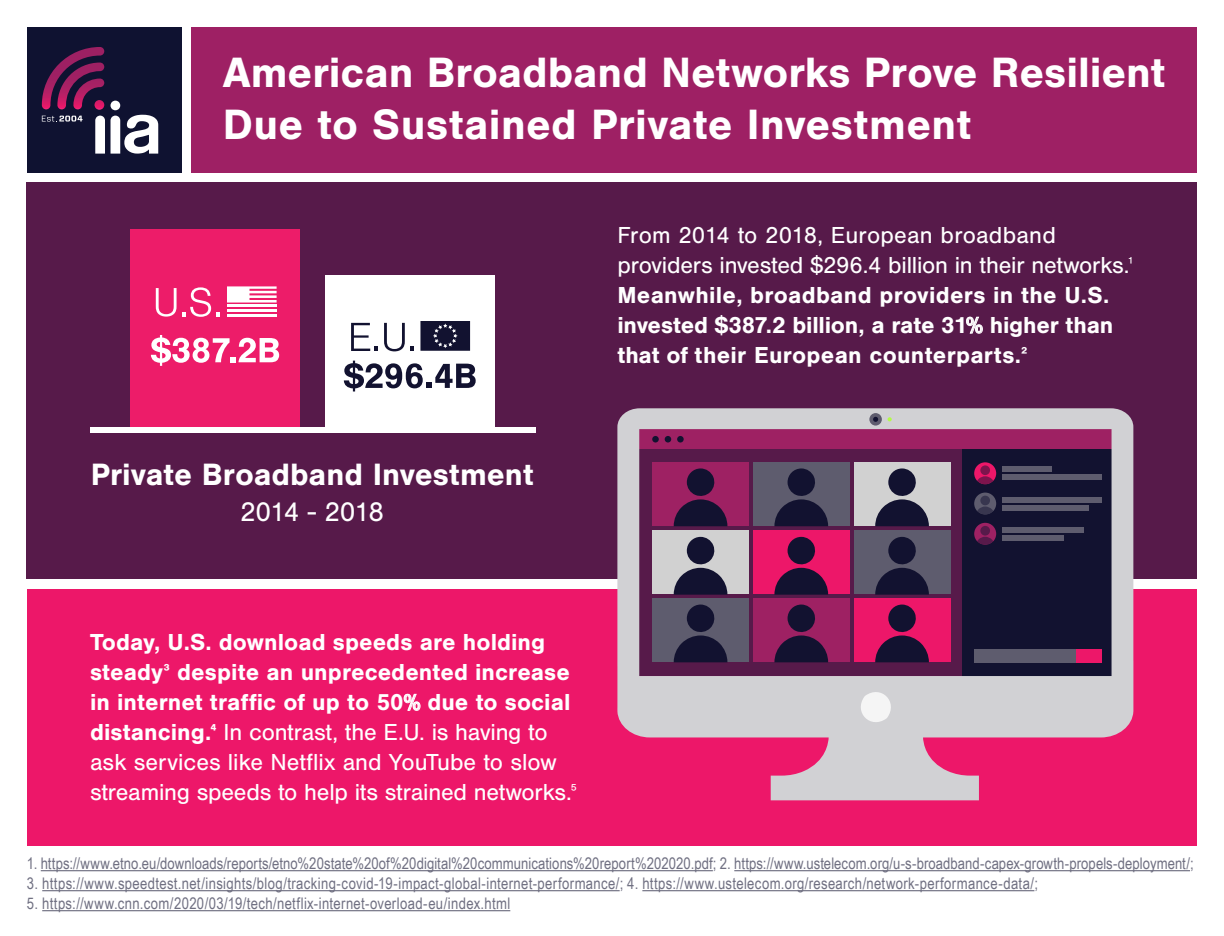
<style>
.page{position:relative;width:1224px;height:936px;background:#fff}
.page>*{position:absolute;margin:0;border:0;box-sizing:border-box;transform-origin:0 0}
.Paragraph_Style_1{font:700 44px/52px "Nimbus San";color:#fff}
.Subhead_16_Purple{font:700 32px "Nimbus San";color:#fff}
.Subhead_16_Purple-2{font:28px "Nimbus San";letter-spacing:-.02em;color:#fff}
.Subhead_16_Purple-3{font:700 24px/30px "Nimbus San";color:#fff}
.Paragraph_Style_1-2{font:700 24px/30px "Nimbus San";letter-spacing:.01em;color:#fff}
.Paragraph_Style_1-3{font:16px "Arial Narrow";letter-spacing:.015em;color:#707082}
.s1{font-weight:400}
</style>
<div class="page">
<div style="left:27px;top:589px;width:1170px;height:256px;background:#ed1769"></div>
<div style="left:27px;top:182px;width:1170px;height:397px;background:#571a4a"></div>
<div style="left:27px;top:27px;width:154px;height:146px;background:#0f1231"></div>
<svg style="left:95px;top:116px;width:10px;height:38px"></svg>
<svg style="left:111px;top:101px;width:47px;height:53px"></svg>
<svg style="left:42px;top:47px;width:62px;height:63px"></svg>
<svg style="left:42px;top:116px;width:41px;height:6px"></svg>
<div style="left:192px;top:27px;width:1005px;height:146px;background:#9e2064"></div>
<svg style="left:617px;top:408px;width:516px;height:392px"></svg>
<svg style="left:869px;top:413px;width:13px;height:13px"></svg>
<svg style="left:873px;top:417px;width:5px;height:5px"></svg>
<svg style="left:888px;top:417px;width:4px;height:4px"></svg>
<div style="left:652px;top:436px;width:7px;height:7px;background:#121230;border-radius:50%"></div>
<div style="left:665px;top:436px;width:6px;height:7px;background:#121230;border-radius:50%"></div>
<div style="left:677px;top:436px;width:7px;height:7px;background:#121230;border-radius:50%"></div>
<div style="left:652px;top:462px;width:97px;height:64px;background:#9e2163"></div>
<div style="left:753px;top:462px;width:97px;height:64px;background:#5e5c6e"></div>
<div style="left:854px;top:462px;width:96px;height:64px;background:#d1d1d1"></div>
<div style="left:652px;top:530px;width:97px;height:64px;background:#d1d1d1"></div>
<div style="left:753px;top:530px;width:97px;height:64px;background:#ed1769"></div>
<div style="left:854px;top:530px;width:96px;height:64px;background:#5e5c6e"></div>
<div style="left:652px;top:598px;width:97px;height:64px;background:#5e5c6e"></div>
<div style="left:753px;top:598px;width:97px;height:64px;background:#9e2163"></div>
<div style="left:854px;top:598px;width:96px;height:64px;background:#ed1769"></div>
<svg style="left:674px;top:468px;width:53px;height:58px"></svg>
<svg style="left:774px;top:468px;width:54px;height:58px"></svg>
<svg style="left:875px;top:468px;width:54px;height:58px"></svg>
<svg style="left:674px;top:537px;width:53px;height:58px"></svg>
<svg style="left:774px;top:537px;width:54px;height:58px"></svg>
<svg style="left:875px;top:537px;width:54px;height:58px"></svg>
<svg style="left:674px;top:605px;width:53px;height:57px"></svg>
<svg style="left:774px;top:605px;width:54px;height:57px"></svg>
<svg style="left:875px;top:605px;width:54px;height:57px"></svg>
<div style="left:974px;top:649px;width:128px;height:13px;background:#5e5c6e"></div>
<div style="left:1077px;top:649px;width:25px;height:13px;background:#ed1769"></div>
<svg style="left:974px;top:462px;width:22px;height:22px"></svg>
<svg style="left:976px;top:465px;width:19px;height:21px"></svg>
<div style="left:974px;top:493px;width:22px;height:22px;background:#5e5c6e;border-radius:50%"></div>
<svg style="left:976px;top:496px;width:19px;height:20px"></svg>
<svg style="left:974px;top:523px;width:22px;height:22px"></svg>
<svg style="left:976px;top:526px;width:19px;height:20px"></svg>
<div style="left:1002px;top:467px;width:50px;height:5px;background:#5e5c6e"></div>
<div style="left:1002px;top:475px;width:100px;height:5px;background:#5e5c6e"></div>
<div style="left:1002px;top:497px;width:100px;height:5px;background:#5e5c6e"></div>
<div style="left:1002px;top:505px;width:87px;height:5px;background:#5e5c6e"></div>
<div style="left:1002px;top:527px;width:82px;height:5px;background:#5e5c6e"></div>
<div style="left:1002px;top:535px;width:62px;height:5px;background:#5e5c6e"></div>
<hr style="left:41px;top:870px;width:672px;height:1px;background:#707082">
<hr style="left:734px;top:870px;width:456px;height:1px;background:#707082">
<hr style="left:42px;top:890px;width:578px;height:1px;background:#707082">
<hr style="left:642px;top:890px;width:392px;height:1px;background:#707082">
<hr style="left:42px;top:910px;width:468px;height:1px;background:#707082">
<div style="left:130px;top:229px;width:170px;height:198px;background:#ed1c69"></div>
<div style="left:325px;top:276px;width:170px;height:151px;background:#fff"></div>
<svg style="left:151px;top:335px;width:128px;height:31px"></svg>
<hr style="left:227px;top:309px;width:50px;height:3px;background:#fff">
<hr style="left:227px;top:305px;width:50px;height:2px;background:#fff">
<hr style="left:227px;top:314px;width:50px;height:2px;background:#fff">
<svg style="left:227px;top:286px;width:50px;height:17px"></svg>
<svg style="left:156px;top:287px;width:64px;height:30px"></svg>
<svg style="left:344px;top:361px;width:132px;height:31px"></svg>
<svg style="left:351px;top:323px;width:27px;height:28px"></svg>
<svg style="left:384px;top:323px;width:21px;height:28px"></svg>
<svg style="left:411px;top:347px;width:3px;height:4px"></svg>
<svg style="left:420px;top:321px;width:50px;height:30px"></svg>
<div style="left:90px;top:427px;width:445px;height:6px;background:#fff"></div>
<p class="Paragraph_Style_1" style="left:223px;top:47px;width:944px">American Broadband Networks Prove Resilient<br>Due to Sustained Private Investment</p>
<p class="Subhead_16_Purple" style="left:91px;top:456px;width:444px">Private Broadband Investment</p>
<p class="Subhead_16_Purple-2" style="left:240px;top:496px;width:146px">2014 - 2018</p>
<p class="Paragraph_Style_1-2" style="left:617px;top:220px;width:518px"><span class="s1">From 2014 to 2018, European broadband providers invested $296.4 billion in their networks.1<br></span>Meanwhile, broadband providers in the U.S. invested $387.2 billion, a rate 31% higher than that of their European counterparts.2</p>
<p class="Subhead_16_Purple-3" style="left:90px;top:628px;width:489px">Today, U.S. download speeds are holding steady3 despite an unprecedented increase in internet traffic of up to 50% due to social distancing.4 <span class="s1">In contrast, the E.U. is having to ask services like Netflix and YouTube to slow streaming speeds to help its strained networks.5</span></p>
<p class="Paragraph_Style_1-3" style="left:27px;top:852px;width:1168px">1. https://www.etno.eu/downloads/reports/etno%20state%20of%20digital%20communications%20report%202020.pdf; 2. https://www.ustelecom.org/u-s-broadband-capex-growth-propels-deployment/;</p>
<p class="Paragraph_Style_1-3" style="left:27px;top:872px;width:1013px">3. https://www.speedtest.net/insights/blog/tracking-covid-19-impact-global-internet-performance/; 4. https://www.ustelecom.org/research/network-performance-data/;</p>
<p class="Paragraph_Style_1-3" style="left:27px;top:892px;width:485px">5. https://www.cnn.com/2020/03/19/tech/netflix-internet-overload-eu/index.html</p>
</div>
